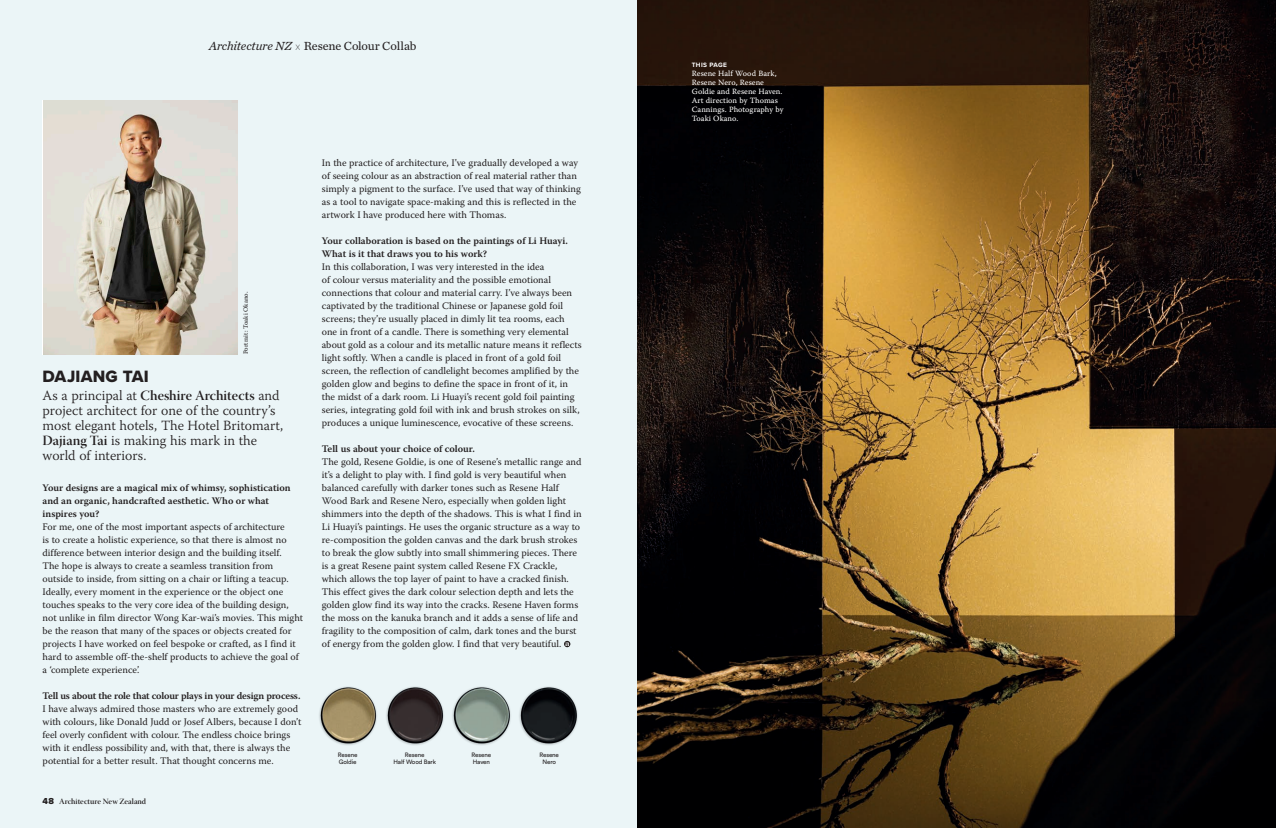
<style>
.page{position:relative;width:1276px;height:828px;background:#fff}
.page>*{position:absolute;margin:0;border:0;box-sizing:border-box;transform-origin:0 0}
.ATB_shorts-h1{font:17px "Proxima Nova Extrabld";letter-spacing:.01em;color:#231f20}
.Work-project_subhead{font:300 14px/15px "Warnock Pro";color:#231f20}
.PROFILE__Location{font:12.3px "Chronicle Text G2";letter-spacing:-.005em;color:#231f20}
.Body_text{font:10px/13px "Warnock Pro";color:#231f20}
.Body_text-2{font:600 10px/13px "Warnock Pro";color:#231f20}
.Body_text-3{font:600 10px "Warnock Pro";letter-spacing:-.02em;color:#231f20}
.t1{font:8px/9px "Warnock Pro Capt";color:#fff}
.folio-bottom_L{font:8px "Warnock Pro Semibold Disp";color:#231f20}
.Side_photo_credit{font:6.5px "Warnock Pro Capt";color:#231f20}
.t2{font:700 6.5px "Proxima Nova";letter-spacing:.05em;color:#fff}
.t3{font:6.2px/7.5px "Circular Std";letter-spacing:-.02em;color:#231f20;text-align:center}
.s1{font-style:italic}
.s2{font-family:"Helvetica Neue";font-weight:100;font-size:7.5px}
.s3{font-family:"Warnock Pro Semibold Disp";font-weight:400}
.s4{font-family:"Proxima Nova Extrabld";font-size:9px}
</style>
<div class="page">
<div style="left:0;top:0;width:638px;height:828px;background:#ebf5f7"></div>
<img style="left:638px;top:0;width:638px;height:828px">
<svg style="left:564px;top:641px;width:6px;height:6px"></svg>
<img style="left:386px;top:686px;width:58px;height:59px">
<img style="left:519px;top:686px;width:59px;height:59px">
<img style="left:319px;top:686px;width:58px;height:59px">
<img style="left:452px;top:686px;width:59px;height:59px">
<img style="left:43px;top:100px;width:194px;height:254px">
<p class="PROFILE__Location" style="left:209px;top:36px;width:209px"><span class="s1">Architecture NZ</span> <span class="s2">X</span> Resene Colour Collab</p>
<p class="Side_photo_credit" style="left:242px;top:354px;width:64px;rotate:-90deg">Portrait: Toaki Okano.</p>
<p class="ATB_shorts-h1" style="left:43px;top:364px;width:108px">DAJIANG TAI</p>
<p class="Work-project_subhead" style="left:43px;top:388px;width:242px">As a principal at <span class="s3">Cheshire Architects</span> and project architect for one of the country’s most elegant hotels, The Hotel Britomart, <span class="s3">Dajiang Tai</span> is making his mark in the world of interiors.</p>
<p class="Body_text-2" style="left:43px;top:481px;width:250px">Your designs are a magical mix of whimsy, sophistication and an organic, handcrafted aesthetic. Who or what inspires you?</p>
<p class="Body_text" style="left:43px;top:520px;width:262px">For me, one of the most important aspects of architecture<br>is to create a holistic experience, so that there is almost no difference between interior design and the building itself.<br>The hope is always to create a seamless transition from outside to inside, from sitting on a chair or lifting a teacup.<br>Ideally, every moment in the experience or the object one touches speaks to the very core idea of the building design, not unlike in film director Wong Kar-wai’s movies. This might be the reason that many of the spaces or objects created for projects I have worked on feel bespoke or crafted, as I find it hard to assemble off-the-shelf products to achieve the goal of a ‘complete experience’.</p>
<p class="Body_text-3" style="left:43px;top:690px;width:259px">Tell us about the role that colour plays in your design process.</p>
<p class="Body_text" style="left:43px;top:702px;width:260px">I have always admired those masters who are extremely good with colours, like Donald Judd or Josef Albers, because I don’t feel overly confident with colour. The endless choice brings with it endless possibility and, with that, there is always the potential for a better result. That thought concerns me.</p>
<p class="folio-bottom_L" style="left:43px;top:796px;width:105px"><span class="s4">48</span> Architecture New Zealand</p>
<p class="Body_text" style="left:322px;top:156px;width:261px">In the practice of architecture, I’ve gradually developed a way of seeing colour as an abstraction of real material rather than simply a pigment to the surface. I’ve used that way of thinking as a tool to navigate space-making and this is reflected in the artwork I have produced here with Thomas.</p>
<p class="Body_text-2" style="left:322px;top:234px;width:247px">Your collaboration is based on the paintings of Li Huayi.<br>What is it that draws you to his work?</p>
<p class="Body_text" style="left:322px;top:260px;width:261px">In this collaboration, I was very interested in the idea<br>of colour versus materiality and the possible emotional connections that colour and material carry. I’ve always been captivated by the traditional Chinese or Japanese gold foil screens; they’re usually placed in dimly lit tea rooms, each one in front of a candle. There is something very elemental about gold as a colour and its metallic nature means it reflects light softly. When a candle is placed in front of a gold foil screen, the reflection of candlelight becomes amplified by the golden glow and begins to define the space in front of it, in the midst of a dark room. Li Huayi’s recent gold foil painting series, integrating gold foil with ink and brush strokes on silk, produces a unique luminescence, evocative of these screens.</p>
<p class="Body_text-2" style="left:322px;top:442px;width:154px">Tell us about your choice of colour.</p>
<p class="Body_text" style="left:322px;top:455px;width:261px">The gold, Resene Goldie, is one of Resene’s metallic range and it’s a delight to play with. I find gold is very beautiful when balanced carefully with darker tones such as Resene Half Wood Bark and Resene Nero, especially when golden light shimmers into the depth of the shadows. This is what I find in Li Huayi’s paintings. He uses the organic structure as a way to re-composition the golden canvas and the dark brush strokes to break the glow subtly into small shimmering pieces. There is a great Resene paint system called Resene FX Crackle, which allows the top layer of paint to have a cracked finish.<br>This effect gives the dark colour selection depth and lets the golden glow find its way into the cracks. Resene Haven forms the moss on the kanuka branch and it adds a sense of life and fragility to the composition of calm, dark tones and the burst of energy from the golden glow. I find that very beautiful.</p>
<p class="t3" style="left:338px;top:750px;width:21px;text-align:left">Resene<br>Goldie</p>
<p class="t3" style="left:472px;top:750px;width:21px;text-align:left">Resene<br>Haven</p>
<p class="t3" style="left:393px;top:750px;width:44px">Resene<br>Half Wood Bark</p>
<p class="t3" style="left:539px;top:750px;width:21px">Resene<br>Nero</p>
<p class="t2" style="left:692px;top:60px;width:36px">THIS PAGE</p>
<p class="t1" style="left:692px;top:69px;width:93px">Resene Half Wood Bark,<br>Resene Nero, Resene<br>Goldie and Resene Haven.<br>Art direction by Thomas<br>Cannings. Photography by<br>Toaki Okano.</p>
</div>
